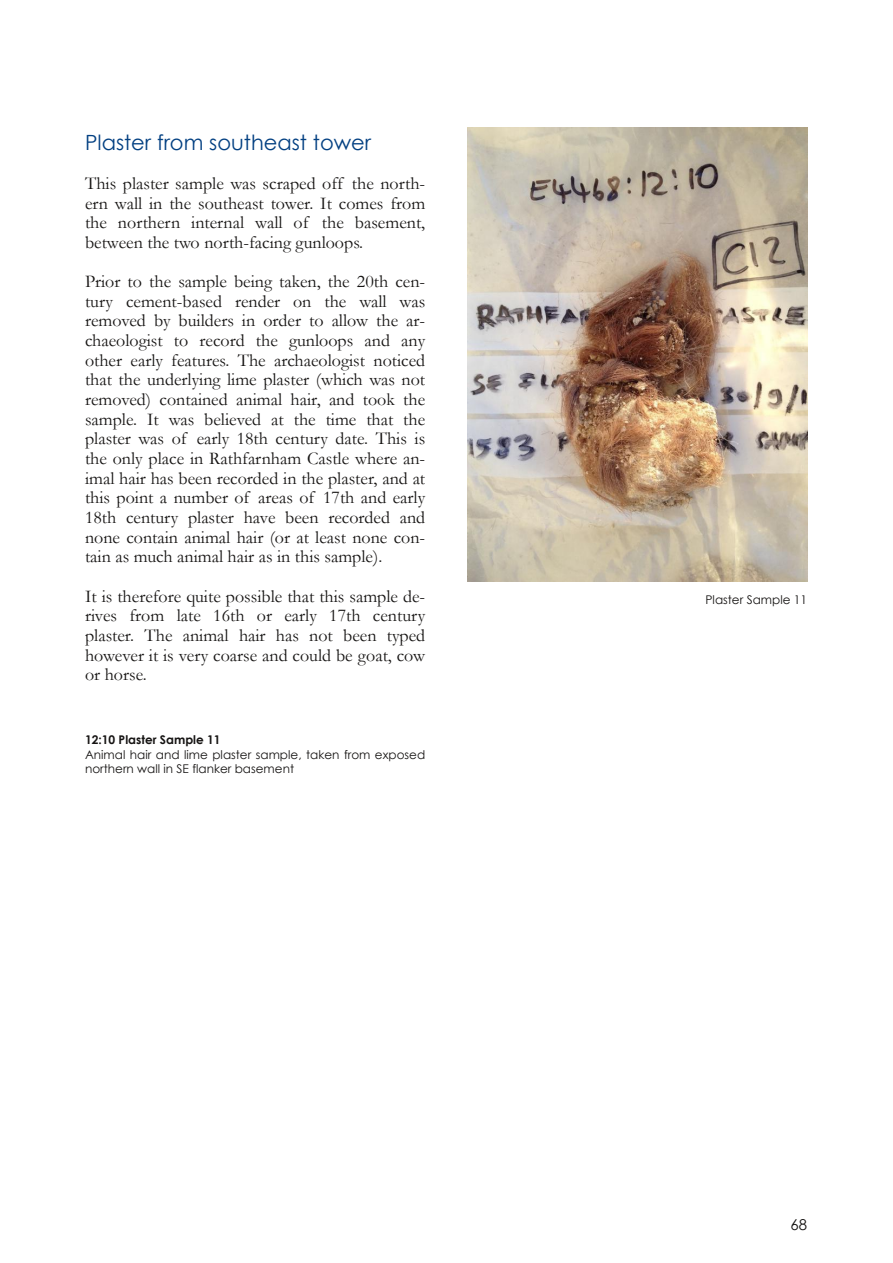
<style>
.page{position:relative;width:893px;height:1263px;background:#fff}
.page>*{position:absolute;margin:0;border:0;box-sizing:border-box;transform-origin:0 0}
.t1{font:21px "Century Gothic";color:#034082}
.t2{font:18px/19.6px "Garamond";color:#161413;text-align:justify}
.t3{font:15px "Century Gothic";color:#161413}
.t4{font:12px/14.7px "Century Gothic";color:#161413}
.t5{font:700 12px "Century Gothic";color:#161413}
</style>
<div class="page">
<img style="left:468px;top:128px;width:340px;height:453px">
<p class="t1" style="left:85px;top:128px;width:288px">Plaster from southeast tower</p>
<p class="t2" style="left:85px;top:174px;width:342px">This plaster sample was scraped off the north&shy;ern wall in the southeast tower. It comes from the northern internal wall of the basement, between the two north-facing gunloops.</p>
<p class="t2" style="left:85px;top:272px;width:342px">Prior to the sample being taken, the 20th cen&shy;tury cement-based render on the wall was removed by builders in order to allow the ar&shy;chaeologist to record the gunloops and any other early features. The archaeologist noticed that the underlying lime plaster (which was not removed) contained animal hair, and took the sample. It was believed at the time that the plaster was of early 18th century date. This is the only place in Rathfarnham Castle where an&shy;imal hair has been recorded in the plaster, and at this point a number of areas of 17th and early 18th century plaster have been recorded and none contain animal hair (or at least none con&shy;tain as much animal hair as in this sample).</p>
<p class="t2" style="left:85px;top:586px;width:342px">It is therefore quite possible that this sample de&shy;rives from late 16th or early 17th century plaster. The animal hair has not been typed however it is very coarse and could be goat, cow or horse.</p>
<p class="t5" style="left:85px;top:732px;width:137px">12:10 Plaster Sample 11</p>
<p class="t4" style="left:85px;top:747px;width:342px">Animal hair and lime plaster sample, taken from exposed northern wall in SE flanker basement</p>
<p class="t4" style="left:705px;top:592px;width:103px">Plaster Sample 11</p>
<p class="t3" style="left:790px;top:1215px;width:18px">68</p>
</div>
